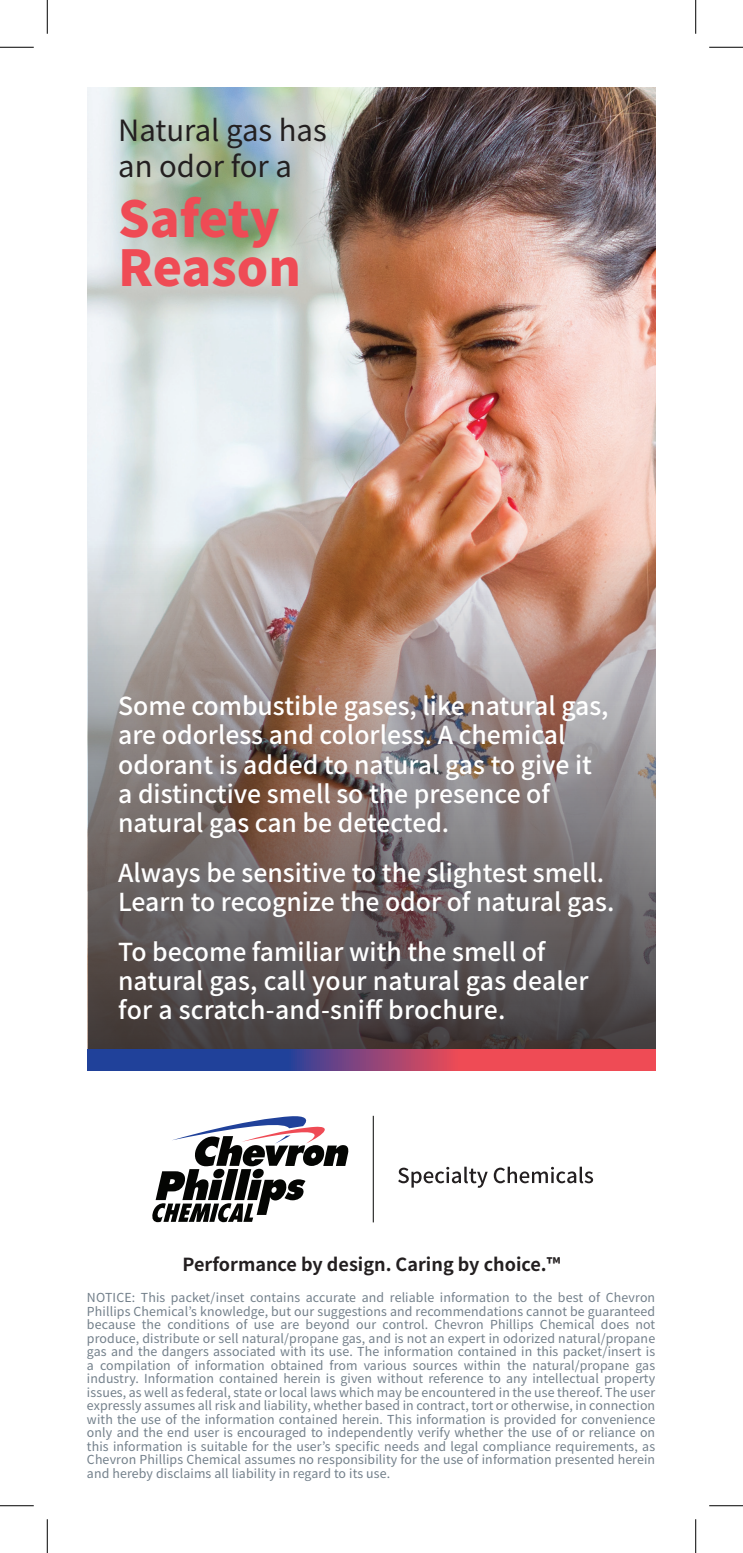
<style>
.page{position:relative;width:743px;height:1553px;background:#fff}
.page>*{position:absolute;margin:0;border:0;box-sizing:border-box;transform-origin:0 0}
.t1{font:900 49.5px "Noto Sans JP";color:#ef4b55}
.t2{font:29.25px/36px "Noto Sans JP";color:#231f20}
.t3{font:500 24.75px/29.2px "Noto Sans JP";color:#fff}
.t4{font:700 18px "Noto Sans JP";color:#231f20}
.t5{font:12.38px/13.5px "Noto Sans JP";letter-spacing:.01em;color:#727f8a;text-align:justify}
</style>
<div class="page">
<img style="left:88px;top:88px;width:567px;height:268px">
<svg style="left:152px;top:1116px;width:197px;height:106px"></svg>
<hr style="left:373px;top:1115px;width:1px;height:107px;background:#040503">
<svg style="left:398px;top:1166px;width:89px;height:21px"></svg>
<svg style="left:493px;top:1166px;width:100px;height:17px"></svg>
<img style="left:88px;top:356px;width:567px;height:694px">
<svg style="left:88px;top:1050px;width:567px;height:20px;background:#894578"></svg>
<hr style="left:0;top:47px;width:34px;height:1px;background:#000">
<hr style="left:709px;top:47px;width:33px;height:1px;background:#000">
<hr style="left:0;top:1505px;width:34px;height:1px;background:#000">
<hr style="left:709px;top:1505px;width:33px;height:1px;background:#000">
<hr style="left:47px;top:0;width:1px;height:34px;background:#000">
<hr style="left:47px;top:1519px;width:1px;height:33px;background:#000">
<hr style="left:695px;top:0;width:1px;height:34px;background:#000">
<hr style="left:695px;top:1519px;width:1px;height:33px;background:#000">
<p class="t2" style="left:118px;top:113px;width:210px">Natural gas has an odor for a</p>
<p class="t1" style="left:118px;top:191px;width:163px">Safety</p>
<p class="t1" style="left:118px;top:240px;width:184px">Reason</p>
<p class="t3" style="left:118px;top:692px;width:492px">Some combustible gases, like natural gas, are odorless and colorless. A chemical odorant is added to natural gas to give it a distinctive smell so the presence of natural gas can be detected.</p>
<p class="t3" style="left:118px;top:858px;width:497px">Always be sensitive to the slightest smell.<br>Learn to recognize the odor of natural gas.</p>
<p class="t3" style="left:118px;top:937px;width:472px">To become familiar with the smell of natural gas, call your natural gas dealer for a scratch-and-sniff brochure.</p>
<p class="t4" style="left:182px;top:1254px;width:379px">Performance by design. Caring by choice.™</p>
<p class="t5" style="left:87px;top:1291px;width:569px">NOTICE: This packet/inset contains accurate and reliable information to the best of Chevron Phillips Chemical’s knowledge, but our suggestions and recommendations cannot be guaranteed because the conditions of use are beyond our control. Chevron Phillips Chemical does not produce, distribute or sell natural/propane gas, and is not an expert in odorized natural/propane gas and the dangers associated with its use. The information contained in this packet/insert is a compilation of information obtained from various sources within the natural/propane gas industry. Information contained herein is given without reference to any intellectual property issues, as well as federal, state or local laws which may be encountered in the use thereof. The user expressly assumes all risk and liability, whether based in contract, tort or otherwise, in connection with the use of the information contained herein. This information is provided for convenience only and the end user is encouraged to independently verify whether the use of or reliance on this information is suitable for the user’s specific needs and legal compliance requirements, as Chevron Phillips Chemical assumes no responsibility for the use of information presented herein and hereby disclaims all liability in regard to its use.</p>
</div>
